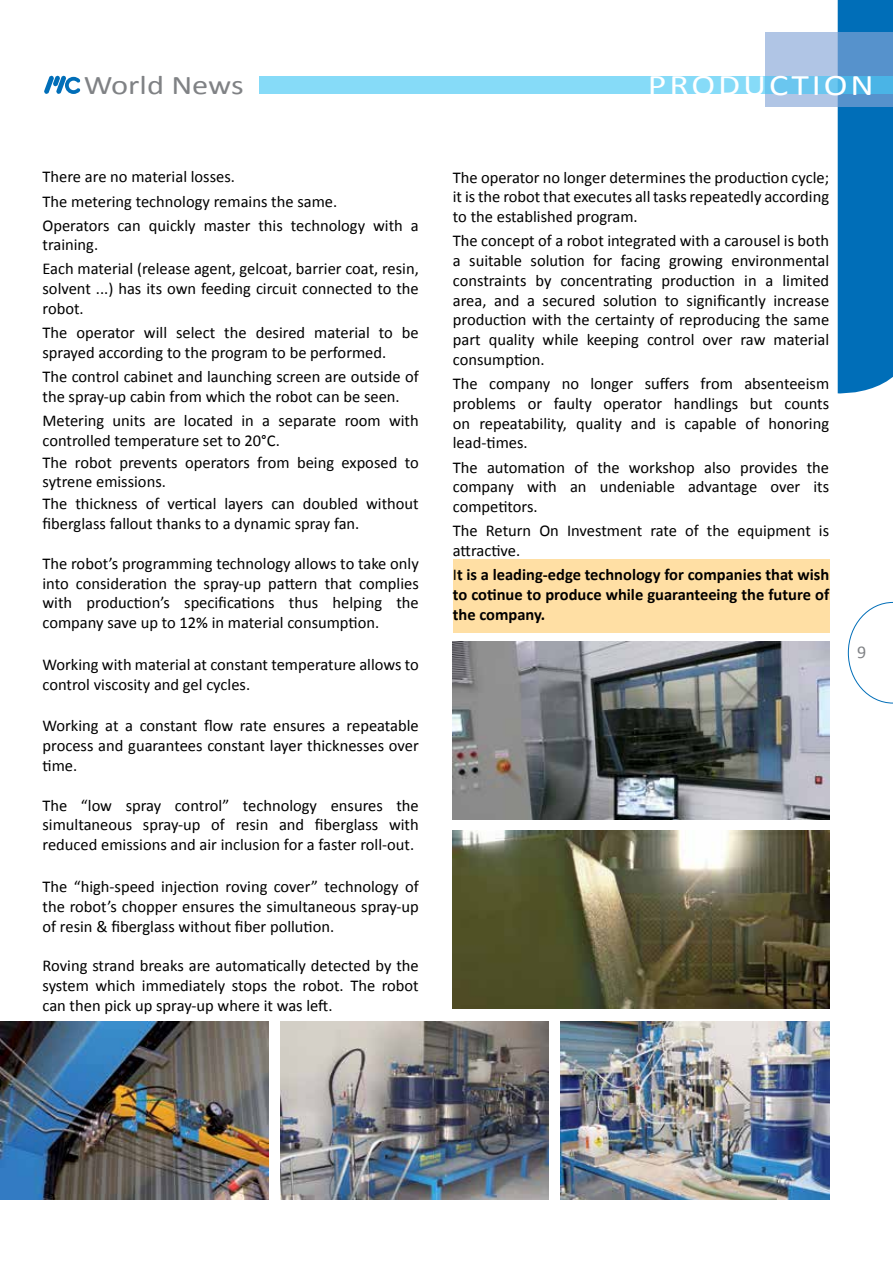
<style>
.page{position:relative;width:893px;height:1263px;background:#fff}
.page>*{position:absolute;margin:0;border:0;box-sizing:border-box;transform-origin:0 0}
.t1{font:30px "Calibri";letter-spacing:.08em;color:#fff;scale:1.2 1}
.t2{font:27px "Calibri";color:#808285;scale:1.2 1}
.t3{font:18px "Calibri";color:#808285}
.t4{font:16.5px/19.8px "Calibri";color:#000}
.t5{font:700 16.5px/19.8px "Calibri";color:#000;text-align:justify}
.s1{font-weight:400}
</style>
<div class="page">
<svg style="left:848px;top:602px;width:45px;height:101px"></svg>
<div style="left:838px;top:0;width:55px;height:394px;background:#006eb8"></div>
<svg style="left:765px;top:32px;width:128px;height:74px;background:#88afda"></svg>
<svg style="left:259px;top:77px;width:634px;height:17px;background:#7dd5f5"></svg>
<svg style="left:44px;top:76px;width:36px;height:18px"></svg>
<div style="left:453px;top:559px;width:376px;height:74px;background:#ffdfa4"></div>
<img style="left:453px;top:641px;width:376px;height:178px">
<img style="left:560px;top:1021px;width:269px;height:178px">
<img style="left:453px;top:831px;width:376px;height:178px">
<img style="left:0;top:1021px;width:269px;height:178px">
<img style="left:280px;top:1021px;width:269px;height:178px">
<h2 class="t2" style="left:84px;top:68px;width:135px">World News</h2>
<h1 class="t1" style="left:648px;top:66px;width:190px">PRODUCTION</h1>
<p class="t4" style="left:43px;top:165px;width:378px;line-height:24px">There are no material losses.<br>The metering technology remains the same.<br>Operators can quickly master this technology with a</p>
<p class="t4" style="left:43px;top:233px;width:378px;line-height:24px">training.<br>Each material (release agent, gelcoat, barrier coat, resin,</p>
<p class="t4" style="left:43px;top:279px;width:378px">solvent ...) has its own feeding circuit connected to the robot.</p>
<p class="t4" style="left:43px;top:323px;width:378px">The operator will select the desired material to be sprayed according to the program to be performed.</p>
<p class="t4" style="left:43px;top:367px;width:378px">The control cabinet and launching screen are outside of the spray-up cabin from which the robot can be seen.</p>
<p class="t4" style="left:43px;top:410px;width:378px">Metering units are located in a separate room with controlled temperature set to 20°C.</p>
<p class="t4" style="left:43px;top:452px;width:378px">The robot prevents operators from being exposed to sytrene emissions.</p>
<p class="t4" style="left:43px;top:494px;width:378px">The thickness of vertical layers can doubled without fiberglass fallout thanks to a dynamic spray fan.</p>
<p class="t4" style="left:43px;top:553px;width:378px;text-align:justify">The robot’s programming technology allows to take only into consideration the spray-up pattern that complies with production’s specifications thus helping the company save up to 12% in material consumption.</p>
<p class="t4" style="left:43px;top:654px;width:378px">Working with material at constant temperature allows to control viscosity and gel cycles.</p>
<p class="t4" style="left:43px;top:716px;width:378px;text-align:justify">Working at a constant flow rate ensures a repeatable process and guarantees constant layer thicknesses over time.</p>
<p class="t4" style="left:43px;top:795px;width:378px;text-align:justify">The “low spray control” technology ensures the simultaneous spray-up of resin and fiberglass with reduced emissions and air inclusion for a faster roll-out.</p>
<p class="t4" style="left:43px;top:877px;width:378px;text-align:justify">The “high-speed injection roving cover” technology of the robot’s chopper ensures the simultaneous spray-up of resin &amp; fiberglass without fiber pollution.</p>
<p class="t4" style="left:43px;top:956px;width:378px;text-align:justify">Roving strand breaks are automatically detected by the system which immediately stops the robot. The robot can then pick up spray-up where it was left.</p>
<p class="t4" style="left:453px;top:167px;width:378px;text-align:justify">The operator no longer determines the production cycle; it is the robot that executes all tasks repeatedly according to the established program.</p>
<p class="t4" style="left:453px;top:231px;width:378px;text-align:justify">The concept of a robot integrated with a carousel is both a suitable solution for facing growing environmental constraints by concentrating production in a limited area, and a secured solution to significantly increase production with the certainty of reproducing the same part quality while keeping control over raw material consumption.</p>
<p class="t4" style="left:453px;top:374px;width:378px;text-align:justify">The company no longer suffers from absenteeism problems or faulty operator handlings but counts on repeatability, quality and is capable of honoring lead-times.</p>
<p class="t4" style="left:453px;top:457px;width:378px;text-align:justify">The automation of the workshop also provides the company with an undeniable advantage over its competitors.</p>
<p class="t4" style="left:453px;top:521px;width:378px">The Return On Investment rate of the equipment is attractive.</p>
<p class="t5" style="left:453px;top:565px;width:378px"><span class="s1">I</span>t is a leading-edge technology for companies that wish to cotinue to produce while guaranteeing the future of the company.</p>
<p class="t3" style="left:857px;top:641px;width:11px">9</p>
</div>
